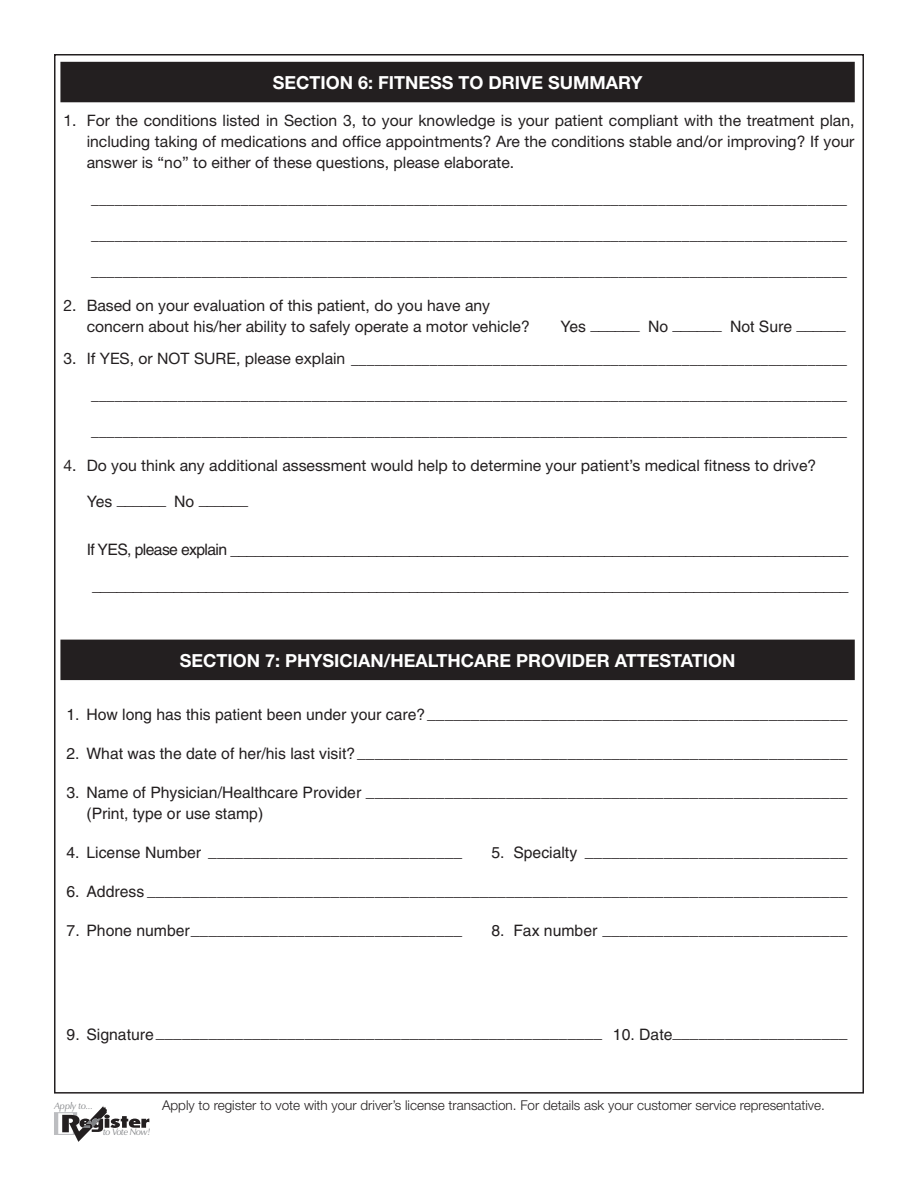
<style>
.page{position:relative;width:918px;height:1188px;background:#fff}
.page>*{position:absolute;margin:0;border:0;box-sizing:border-box;transform-origin:0 0}
.t1{font:700 18px "Helvetica Neue";color:#fff}
.t2{font:15.75px/21px "Helvetica Neue";color:#231f20;text-align:justify}
.t3{font:15.75px/22.5px "Helvetica";color:#231f20}
.t4{font:15.75px "Helvetica";letter-spacing:-.04em;color:#231f20}
.t5{font:300 13.5px "Helvetica Neue";color:#231f20}
.t6{font:italic 9.45px "Zapf Humanist 601 BT";letter-spacing:-.05em;color:#808285}
</style>
<div class="page">
<svg style="left:54px;top:1106px;width:95px;height:36px"></svg>
<div style="left:61px;top:63px;width:793px;height:39px;background:#231f20"></div>
<div style="left:60px;top:62px;width:795px;height:40px;border:2px solid #231f20"></div>
<div style="left:61px;top:640px;width:793px;height:39px;background:#231f20"></div>
<div style="left:60px;top:640px;width:795px;height:40px;border:2px solid #231f20"></div>
<p class="t1" style="left:273px;top:72px;width:371px">SECTION 6: FITNESS TO DRIVE SUMMARY</p>
<p class="t2" style="left:87px;top:110px;width:769px;text-indent:-23px">1. For the conditions listed in Section 3, to your knowledge is your patient compliant with the treatment plan, including taking of medications and office appointments? Are the conditions stable and/or improving? If your answer is “no” to either of these questions, please elaborate.</p>
<p class="t2" style="left:91px;top:188px;width:757px">________________________________________________________________________________________________</p>
<p class="t2" style="left:91px;top:224px;width:757px">________________________________________________________________________________________________</p>
<p class="t2" style="left:91px;top:260px;width:757px">________________________________________________________________________________________________</p>
<p class="t2" style="left:87px;top:295px;width:445px;text-indent:-23px">2. Based on your evaluation of this patient, do you have any concern about his/her ability to safely operate a motor vehicle?</p>
<p class="t3" style="left:560px;top:314px;width:287px">Yes ______ No ______ Not Sure ______</p>
<p class="t2" style="left:63px;top:348px;width:785px">3. If YES, or NOT SURE, please explain _______________________________________________________________</p>
<p class="t2" style="left:91px;top:384px;width:757px">________________________________________________________________________________________________</p>
<p class="t2" style="left:91px;top:420px;width:757px">________________________________________________________________________________________________</p>
<p class="t2" style="left:63px;top:454px;width:754px">4. Do you think any additional assessment would help to determine your patient’s medical fitness to drive?</p>
<p class="t3" style="left:87px;top:488px;width:163px">Yes ______ No ______</p>
<p class="t4" style="left:87px;top:540px;width:763px">If YES, please explain ____________________________________________________________________________</p>
<p class="t3" style="left:92px;top:574px;width:758px">_____________________________________________________________________________________________</p>
<p class="t1" style="left:180px;top:650px;width:557px">SECTION 7: PHYSICIAN/HEALTHCARE PROVIDER ATTESTATION</p>
<p class="t3" style="left:67px;top:702px;width:783px">1. How long has this patient been under your care?________________________________________________</p>
<p class="t3" style="left:67px;top:741px;width:783px">2. What was the date of her/his last visit?________________________________________________________</p>
<p class="t3" style="left:86px;top:780px;width:763px;text-indent:-20px">3. Name of Physician/Healthcare Provider _______________________________________________________ (Print, type or use stamp)</p>
<p class="t3" style="left:67px;top:840px;width:397px">4. License Number _____________________________</p>
<p class="t3" style="left:491px;top:840px;width:358px">5. Specialty ______________________________</p>
<p class="t3" style="left:67px;top:879px;width:783px">6. Address ________________________________________________________________________________</p>
<p class="t3" style="left:67px;top:918px;width:397px">7. Phone number_______________________________</p>
<p class="t3" style="left:491px;top:918px;width:358px">8. Fax number ____________________________</p>
<p class="t3" style="left:67px;top:1021px;width:783px">9. Signature___________________________________________________ 10. Date____________________</p>
<p class="t6" style="left:55px;top:1100px;width:40px">Apply to...</p>
<p class="t6" style="left:103px;top:1126px;width:49px">to Vote Now!</p>
<p class="t5" style="left:162px;top:1097px;width:664px">Apply to register to vote with your driver’s license transaction. For details ask your customer service representative.</p>
</div>
